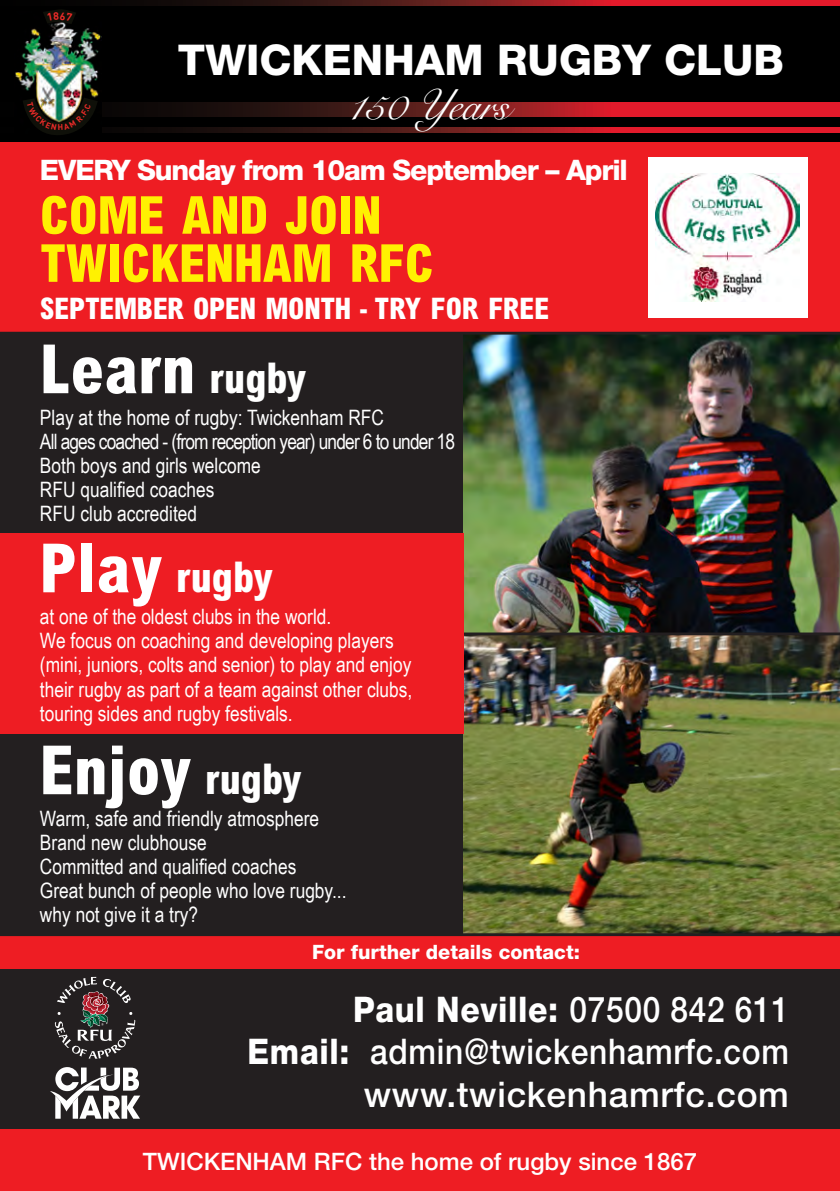
<style>
.page{position:relative;width:840px;height:1191px;background:#fff}
.page>*{position:absolute;margin:0;border:0;box-sizing:border-box;transform-origin:0 0}
.t1{font:800 condensed 67.8px "Arial";color:#fff}
.t2{font:800 condensed 52.4px/48px "Arial";color:#fff101}
.t3{font:800 42.4px "Helvetica Neue";color:#fff}
.t4{font:800 condensed 42.4px "Arial";color:#fff}
.t5{font:42.4px "Snell Roundhand";color:#fff}
.t6{font:500 35.4px/42.4px "Helvetica Neue";letter-spacing:.02em;color:#fff;text-align:right;scale:.9 1}
.t7{font:800 condensed 29.6px "Arial";letter-spacing:-.01em;color:#fff}
.t8{font:800 28.2px "Helvetica Neue";letter-spacing:-.04em;color:#fff}
.t9{font:500 24px "Helvetica Neue";color:#fff}
.t10{font:21.2px/24px "Arial Narrow";color:#fff}
.t11{font:800 19.8px "Helvetica Neue";color:#fff}
.s1{font-size:42.4px}
.s2{font-size:67.8px}
.s3{font-weight:800}
</style>
<div class="page">
<div style="left:0;top:149px;width:839px;height:1042px;background:#231f20"></div>
<div style="left:0;top:934px;width:839px;height:34px;background:#ee1d23"></div>
<div style="left:0;top:1129px;width:839px;height:62px;background:#ee1d23"></div>
<img style="left:463px;top:334px;width:376px;height:599px">
<div style="left:0;top:141px;width:839px;height:192px;background:#ee1d23"></div>
<svg style="left:50px;top:1067px;width:90px;height:51px"></svg>
<svg style="left:55px;top:977px;width:80px;height:81px"></svg>
<hr style="left:451px;top:632px;width:388px;height:3px;background:#231f20">
<hr style="left:0;top:933px;width:839px;height:3px;background:#231f20">
<hr style="left:0;top:332px;width:839px;height:2px;background:#231f20">
<div style="left:0;top:533px;width:463px;height:201px;background:#ee1d23"></div>
<div style="left:0;top:0;width:839px;height:141px;background:#000"></div>
<svg style="left:119px;top:102px;width:720px;height:15px;background:#81181e"></svg>
<svg style="left:119px;top:128px;width:720px;height:5px;background:#82181e"></svg>
<svg style="left:119px;top:0;width:720px;height:6px;background:#82181e"></svg>
<img style="left:15px;top:24px;width:86px;height:74px">
<div style="left:647px;top:157px;width:160px;height:160px;background:#fff"></div>
<img style="left:655px;top:173px;width:144px;height:128px">
<svg style="left:43px;top:9px;width:33px;height:15px"></svg>
<svg style="left:23px;top:98px;width:74px;height:37px"></svg>
<h3 class="t3" style="left:178px;top:34px;width:607px">TWICKENHAM RUGBY CLUB</h3>
<h3 class="t5" style="left:347px;top:71px;width:164px">150 Years</h3>
<h3 class="t8" style="left:40px;top:153px;width:589px">EVERY Sunday from 10am September – April</h3>
<h2 class="t2" style="left:40px;top:190px;width:395px">COME AND JOIN<br>TWICKENHAM RFC</h2>
<h3 class="t7" style="left:40px;top:291px;width:510px">SEPTEMBER OPEN MONTH - TRY FOR FREE</h3>
<h1 class="t1" style="left:40px;top:328px;width:267px">Learn <span class="s1">rugby</span></h1>
<p class="t10" style="left:40px;top:406px;width:416px">Play at the home of rugby: Twickenham RFC<br>All ages coached - (from reception year) under 6 to under 18<br>Both boys and girls welcome<br>RFU qualified coaches<br>RFU club accredited</p>
<h3 class="t4" style="left:40px;top:552px;width:234px"><span class="s2">Play</span> rugby</h3>
<p class="t10" style="left:40px;top:605px;width:374px">at one of the oldest clubs in the world.<br>We focus on coaching and developing players (mini, juniors, colts and senior) to play and enjoy their rugby as part of a team against other clubs, touring sides and rugby festivals.</p>
<h1 class="t1" style="left:40px;top:729px;width:263px">Enjoy <span class="s1">rugby</span></h1>
<p class="t10" style="left:40px;top:806px;width:308px">Warm, safe and friendly atmosphere<br>Brand new clubhouse<br>Committed and qualified coaches<br>Great bunch of people who love rugby... why not give it a try?</p>
<p class="t11" style="left:312px;top:940px;width:269px">For further details contact:</p>
<h3 class="t6" style="left:247px;top:987px;width:602px"><span class="s3">Paul Neville:</span> 07500 842 611<br><span class="s3">Email:</span> admin@twickenhamrfc.com www.twickenhamrfc.com</h3>
<p class="t9" style="left:143px;top:1147px;width:555px">TWICKENHAM RFC the home of rugby since 1867</p>
</div>
